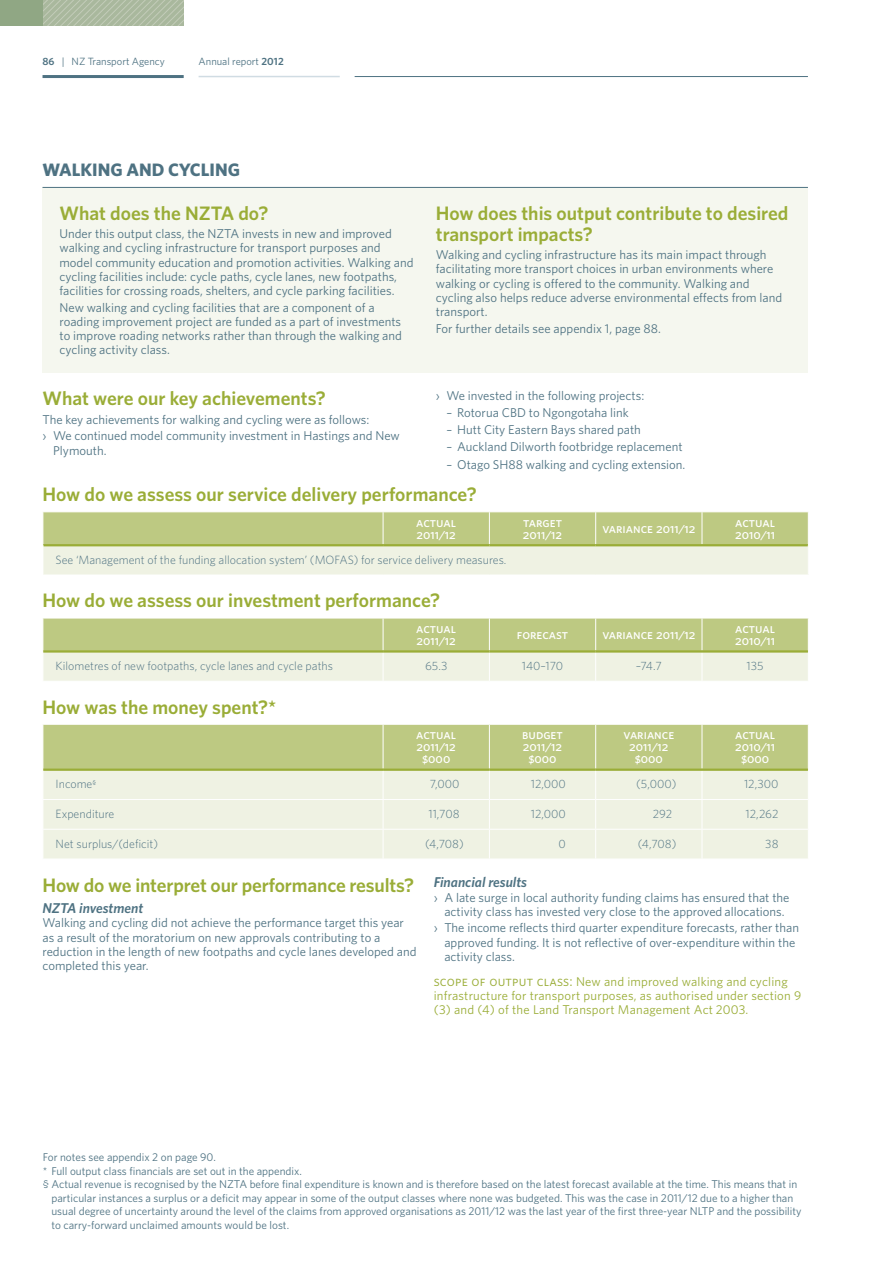
<style>
.page{position:relative;width:893px;height:1263px;background:#fff}
.page>*{position:absolute;margin:0;border:0;box-sizing:border-box;transform-origin:0 0}
.t1{font:600 19.5px/21px "Whitney";color:#9aad37}
.t2{font:700 18px "Whitney";color:#4e7282}
.t3{font:italic 600 14.25px "Whitney";color:#4e7282}
.t4{font:13.5px/12px "Whitney Medium SC";color:#fff}
.t5{font:12.75px/14.2px "Whitney";color:#4e7282}
.t6{font:12.75px/14.2px "Whitney";letter-spacing:.015em;color:#9aad37}
.t7{font:300 12px "Whitney";color:#4e7282}
.t8{font:11.25px "Whitney";color:#4e7282}
.t9{font:10.5px "Whitney";color:#4e7282}
.s1{font-weight:600}
.s2{font-size:14.25px}
</style>
<div class="page">
<hr style="left:43px;top:75px;width:141px;height:3px;background:#4e7282">
<hr style="left:355px;top:76px;width:453px;height:1px;background:#4e7282">
<hr style="left:199px;top:76px;width:141px;height:1px;background:#d0dce3">
<svg style="left:43px;top:0;width:141px;height:26px;background:#aebca2"></svg>
<div style="left:0;top:0;width:43px;height:26px;background:#90a784"></div>
<div style="left:43px;top:187px;width:765px;height:186px;background:#f5f7ef"></div>
<hr style="left:43px;top:187px;width:765px;height:1px;background:#4e7282">
<div style="left:44px;top:512px;width:764px;height:32px;background:#bdc982"></div>
<div style="left:43px;top:545px;width:765px;height:30px;background:#eff2e3"></div>
<hr style="left:383px;top:512px;width:1px;height:32px;background:#fff">
<hr style="left:489px;top:512px;width:1px;height:32px;background:#fff">
<hr style="left:595px;top:512px;width:1px;height:32px;background:#fff">
<hr style="left:702px;top:512px;width:1px;height:32px;background:#fff">
<hr style="left:43px;top:544px;width:340px;height:2px;background:#9aad37">
<hr style="left:383px;top:544px;width:106px;height:2px;background:#9aad37">
<hr style="left:489px;top:544px;width:107px;height:2px;background:#9aad37">
<hr style="left:596px;top:544px;width:106px;height:2px;background:#9aad37">
<hr style="left:702px;top:544px;width:106px;height:2px;background:#9aad37">
<hr style="left:43px;top:545px;width:1px;height:30px;background:#fff">
<svg style="left:44px;top:619px;width:764px;height:62px;background:#d5dcb0"></svg>
<hr style="left:43px;top:650px;width:340px;height:3px;background:#9aad37">
<hr style="left:383px;top:650px;width:106px;height:3px;background:#9aad37">
<hr style="left:489px;top:650px;width:107px;height:3px;background:#9aad37">
<hr style="left:596px;top:650px;width:106px;height:3px;background:#9aad37">
<hr style="left:702px;top:650px;width:106px;height:3px;background:#9aad37">
<svg style="left:43px;top:725px;width:765px;height:134px;background:#dfe4c3"></svg>
<hr style="left:43px;top:725px;width:1px;height:45px;background:#fff">
<hr style="left:43px;top:768px;width:340px;height:3px;background:#9aad37">
<hr style="left:383px;top:768px;width:106px;height:3px;background:#9aad37">
<hr style="left:489px;top:768px;width:107px;height:3px;background:#9aad37">
<hr style="left:596px;top:768px;width:106px;height:3px;background:#9aad37">
<hr style="left:702px;top:768px;width:106px;height:3px;background:#9aad37">
<p class="t9" style="left:43px;top:54px;width:124px"><span class="s1">86</span> | NZ Transport Agency</p>
<p class="t9" style="left:199px;top:54px;width:87px">Annual report <span class="s1">2012</span></p>
<h2 class="t2" style="left:43px;top:158px;width:199px">WALKING AND CYCLING</h2>
<h1 class="t1" style="left:60px;top:202px;width:210px">What does the NZTA do?</h1>
<p class="t5" style="left:60px;top:226px;width:355px">U nder this output class, the NZTA invests in new and improved walking and cycling infrastructure for transport purposes and model community education and promotion activities. Walking and cycling facilities include: cycle paths, cycle lanes, new footpaths, facilities for crossing roads, shelters, and cycle parking facilities.</p>
<p class="t5" style="left:60px;top:300px;width:344px">New walking and cycling facilities that are a component of a roading improvement project are funded as a part of investments to improve roading networks rather than through the walking and cycling activity class.</p>
<h1 class="t1" style="left:436px;top:202px;width:354px">How does this output contribute to desired transport impacts?</h1>
<p class="t5" style="left:436px;top:247px;width:348px">Walking and cycling infrastructure has its main impact through facilitating more transport choices in urban environments where walking or cycling is offered to the community. Walking and cycling also helps reduce adverse environmental effects from land transport.</p>
<p class="t5" style="left:436px;top:321px;width:227px">For further details see appendix 1, page 88.</p>
<p class="t5" style="left:436px;top:388px;width:210px">› We invested in the following projects:</p>
<p class="t5" style="left:446px;top:405px;width:184px">– Rotorua CBD to Ngongotaha link</p>
<p class="t5" style="left:446px;top:422px;width:196px">– Hutt City Eastern Bays shared path</p>
<p class="t5" style="left:446px;top:439px;width:238px">– Auckland Dilworth footbridge replacement</p>
<p class="t5" style="left:447px;top:457px;width:240px">– Otago SH88 walking and cycling extension.</p>
<h1 class="t1" style="left:43px;top:483px;width:436px">How do we assess our service delivery performance?</h1>
<p class="t4" style="left:416px;top:516px;width:41px">actual<br>2011/12</p>
<p class="t4" style="left:523px;top:516px;width:41px">target<br>2011/12</p>
<p class="t4" style="left:602px;top:522px;width:95px">variance 2011/12</p>
<p class="t4" style="left:735px;top:516px;width:42px">actual<br>2010/11</p>
<p class="t7" style="left:56px;top:552px;width:452px">See ‘Management of the funding allocation system’ (MOFAS) for service delivery measures.</p>
<h1 class="t1" style="left:43px;top:590px;width:399px">How do we assess our investment performance?</h1>
<p class="t4" style="left:416px;top:622px;width:41px">actual<br>2011/12</p>
<p class="t4" style="left:517px;top:628px;width:53px">forecast</p>
<p class="t4" style="left:602px;top:628px;width:95px">variance 2011/12</p>
<p class="t4" style="left:735px;top:622px;width:42px">actual<br>2010/11</p>
<p class="t7" style="left:56px;top:658px;width:279px">Kilometres of new footpaths, cycle lanes and cycle paths</p>
<p class="t7" style="left:425px;top:658px;width:24px">65.3</p>
<p class="t7" style="left:522px;top:658px;width:43px">140–170</p>
<p class="t7" style="left:636px;top:658px;width:27px">–74.7</p>
<p class="t7" style="left:747px;top:658px;width:19px">135</p>
<h1 class="t1" style="left:43px;top:696px;width:235px">How was the money spent?*</h1>
<p class="t4" style="left:416px;top:728px;width:41px;text-align:center">actual<br>2011/12 $000</p>
<p class="t4" style="left:522px;top:728px;width:42px;text-align:center">budget<br>2011/12 $000</p>
<p class="t4" style="left:623px;top:728px;width:52px;text-align:center">variance<br>2011/12 $000</p>
<p class="t4" style="left:735px;top:728px;width:42px;text-align:center">actual<br>2010/11 $000</p>
<p class="t7" style="left:56px;top:776px;width:42px">Income<sup>§</sup></p>
<p class="t7" style="left:430px;top:776px;width:31px">7,000</p>
<p class="t7" style="left:531px;top:776px;width:37px">12,000</p>
<p class="t7" style="left:636px;top:776px;width:42px">(5,000)</p>
<p class="t7" style="left:744px;top:776px;width:36px">12,300</p>
<p class="t7" style="left:56px;top:806px;width:60px">Expenditure</p>
<p class="t7" style="left:428px;top:806px;width:33px">11,708</p>
<p class="t7" style="left:531px;top:806px;width:37px">12,000</p>
<p class="t7" style="left:653px;top:806px;width:21px">292</p>
<p class="t7" style="left:745px;top:806px;width:34px">12,262</p>
<p class="t7" style="left:56px;top:836px;width:104px">Net surplus/(deficit)</p>
<p class="t7" style="left:425px;top:836px;width:40px">(4,708)</p>
<p class="t7" style="left:559px;top:836px;width:9px">0</p>
<p class="t7" style="left:638px;top:836px;width:40px">(4,708)</p>
<p class="t7" style="left:765px;top:836px;width:15px">38</p>
<h1 class="t1" style="left:43px;top:388px;width:285px">What were our key achievements?</h1>
<p class="t5" style="left:43px;top:411px;width:359px;line-height:16.4px">The key achievements for walking and cycling were as follows:<br>› We continued model community investment in Hastings and New</p>
<p class="t5" style="left:53px;top:443px;width:55px">Plymouth.</p>
<h1 class="t1" style="left:43px;top:874px;width:373px">How do we interpret our performance results?</h1>
<p class="t3" style="left:43px;top:899px;width:102px">NZTA investment</p>
<p class="t5" style="left:43px;top:915px;width:375px">Walking and cycling did not achieve the performance target this year as a result of the moratorium on new approvals contributing to a reduction in the length of new footpaths and cycle lanes developed and completed this year.</p>
<p class="t3" style="left:434px;top:873px;width:95px">Financial results</p>
<p class="t5" style="left:434px;top:890px;width:357px;text-align:center">› A late surge in local authority funding claims has ensured that the activity class has invested very close to the approved allocations.</p>
<p class="t5" style="left:444px;top:920px;width:356px;text-indent:-11px">› The income reflects third quarter expenditure forecasts, rather than approved funding. It is not reflective of over-expenditure within the activity class.</p>
<p class="t6" style="left:434px;top:974px;width:369px"><span class="s2">scope of output class:</span> New and improved walking and cycling infrastructure for transport purposes, as authorised under section 9 (3) and (4) of the Land Transport Management Act 2003.</p>
<p class="t8" style="left:43px;top:1150px;width:174px">For notes see appendix 2 on page 90.</p>
<p class="t8" style="left:43px;top:1163px;width:261px">* Full output class financials are set out in the appendix.</p>
<p class="t8" style="left:43px;top:1177px;width:756px">§ Actual revenue is recognised by the NZTA before final expenditure is known and is therefore based on the latest forecast available at the time. This means that in</p>
<p class="t8" style="left:51px;top:1190px;width:743px">particular instances a surplus or a deficit may appear in some of the output classes where none was budgeted. This was the case in 2011/12 due to a higher than</p>
<p class="t8" style="left:51px;top:1204px;width:752px">usual degree of uncertainty around the level of the claims from approved organisations as 2011/12 was the last year of the first three-year NLTP and the possibility</p>
<p class="t8" style="left:51px;top:1217px;width:239px">to carry-forward unclaimed amounts would be lost.</p>
</div>
